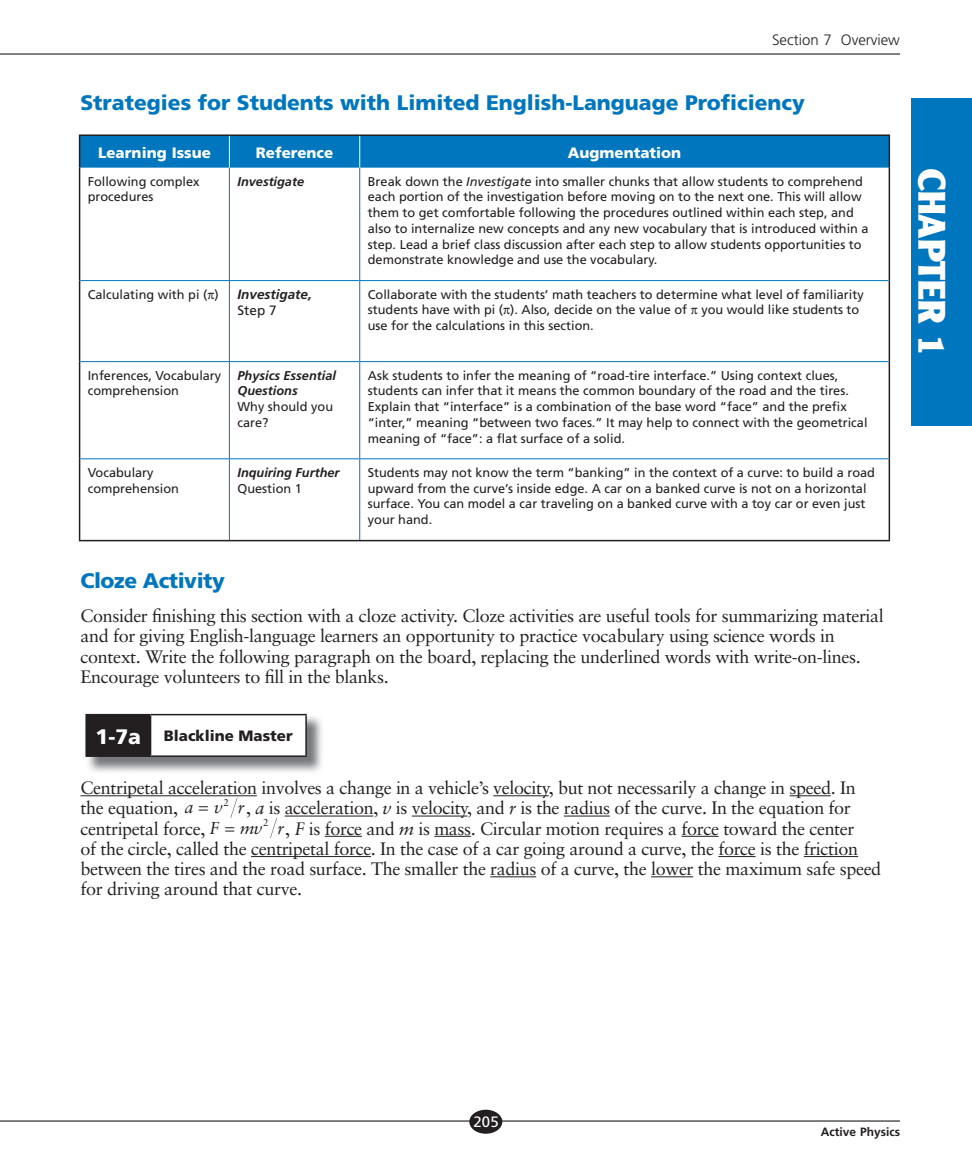
<style>
.page{position:relative;width:972px;height:1175px;background:#fff}
.page>*{position:absolute;margin:0;border:0;box-sizing:border-box;transform-origin:0 0}
.t1{font:900 37.5px "Clearface Gothic LH";color:#fff}
.t2{font:900 21px "Frutiger";color:#0076be}
.t3{font:900 21px "Frutiger";letter-spacing:-.02em;color:#0076be}
.t4{font:18px/20.2px "Sabon";letter-spacing:-.02em;color:#231f20}
.t5{font:900 15px "Frutiger";color:#fff}
.t6{font:900 15px "Frutiger";color:#231f20}
.t7{font:300 15px "Frutiger";color:#231f20}
.t8{font:15px "Frutiger";color:#fff}
.t9{font:italic 700 13.5px "Frutiger";color:#231f20}
.t10{font:13.5px "Frutiger";color:#231f20}
.t11{font:12.75px/15.8px "Frutiger";color:#231f20}
.t12{font:italic 700 12.75px/15.8px "Frutiger";color:#231f20}
.t13{font:700 12px "Frutiger";color:#231f20}
.t14{font:10.05px "Sabon";color:#231f20}
.s1{font-style:italic}
.s2{font-size:21px;color:#fff}
.s3{font-style:italic;font-size:17.25px}
</style>
<div class="page">
<hr style="left:80px;top:795px;width:177px;height:1px;background:#231f20">
<hr style="left:493px;top:795px;width:56px;height:1px;background:#231f20">
<hr style="left:790px;top:795px;width:41px;height:1px;background:#231f20">
<hr style="left:285px;top:815px;width:88px;height:1px;background:#231f20">
<hr style="left:412px;top:815px;width:55px;height:1px;background:#231f20">
<hr style="left:564px;top:815px;width:46px;height:1px;background:#231f20">
<hr style="left:325px;top:836px;width:37px;height:1px;background:#231f20">
<hr style="left:434px;top:836px;width:37px;height:1px;background:#231f20">
<hr style="left:682px;top:836px;width:37px;height:1px;background:#231f20">
<hr style="left:251px;top:856px;width:120px;height:1px;background:#231f20">
<hr style="left:718px;top:856px;width:38px;height:1px;background:#231f20">
<hr style="left:804px;top:856px;width:54px;height:1px;background:#231f20">
<hr style="left:490px;top:876px;width:46px;height:1px;background:#231f20">
<hr style="left:651px;top:876px;width:42px;height:1px;background:#231f20">
<img style="left:88px;top:716px;width:234px;height:56px">
<div style="left:86px;top:714px;width:65px;height:42px;background:#231f20"></div>
<div style="left:151px;top:714px;width:155px;height:42px;background:#fff"></div>
<hr style="left:85px;top:714px;width:66px;height:1px;background:#231f20">
<hr style="left:85px;top:715px;width:2px;height:40px;background:#231f20">
<hr style="left:151px;top:714px;width:156px;height:1px;background:#231f20">
<hr style="left:305px;top:715px;width:2px;height:40px;background:#231f20">
<hr style="left:85px;top:755px;width:222px;height:2px;background:#231f20">
<svg style="left:231px;top:798px;width:6px;height:19px"></svg>
<svg style="left:270px;top:817px;width:7px;height:21px"></svg>
<hr style="left:0;top:1120px;width:900px;height:1px;background:#000">
<hr style="left:0;top:54px;width:900px;height:1px;background:#000">
<div style="left:469px;top:1109px;width:33px;height:24px;background:#231f20;border-radius:50%"></div>
<div style="left:911px;top:99px;width:61px;height:327px;background:#0076be"></div>
<div style="left:80px;top:136px;width:809px;height:32px;background:#0076be"></div>
<hr style="left:889px;top:136px;width:1px;height:32px;background:#231f20">
<hr style="left:79px;top:168px;width:1px;height:112px;background:#231f20">
<hr style="left:889px;top:168px;width:1px;height:112px;background:#231f20">
<hr style="left:79px;top:280px;width:1px;height:81px;background:#231f20">
<hr style="left:889px;top:280px;width:1px;height:81px;background:#231f20">
<hr style="left:79px;top:361px;width:1px;height:98px;background:#231f20">
<hr style="left:889px;top:361px;width:1px;height:98px;background:#231f20">
<hr style="left:79px;top:134px;width:150px;height:2px;background:#231f20">
<hr style="left:79px;top:136px;width:1px;height:32px;background:#231f20">
<hr style="left:229px;top:134px;width:131px;height:2px;background:#231f20">
<hr style="left:229px;top:136px;width:1px;height:32px;background:#fff">
<hr style="left:360px;top:134px;width:530px;height:2px;background:#231f20">
<hr style="left:359px;top:136px;width:1px;height:32px;background:#fff">
<hr style="left:229px;top:168px;width:1px;height:112px;background:#0076be">
<hr style="left:359px;top:168px;width:1px;height:112px;background:#0076be">
<hr style="left:80px;top:280px;width:280px;height:1px;background:#0076be">
<hr style="left:229px;top:281px;width:1px;height:80px;background:#0076be">
<hr style="left:360px;top:280px;width:529px;height:1px;background:#0076be">
<hr style="left:359px;top:281px;width:1px;height:80px;background:#0076be">
<hr style="left:80px;top:361px;width:280px;height:1px;background:#0076be">
<hr style="left:229px;top:362px;width:1px;height:96px;background:#0076be">
<hr style="left:360px;top:361px;width:529px;height:1px;background:#0076be">
<hr style="left:359px;top:362px;width:1px;height:96px;background:#0076be">
<hr style="left:80px;top:458px;width:280px;height:1px;background:#0076be">
<hr style="left:229px;top:459px;width:1px;height:81px;background:#0076be">
<hr style="left:360px;top:458px;width:529px;height:1px;background:#0076be">
<hr style="left:359px;top:459px;width:1px;height:81px;background:#0076be">
<hr style="left:79px;top:459px;width:1px;height:81px;background:#231f20">
<hr style="left:889px;top:459px;width:1px;height:81px;background:#231f20">
<hr style="left:79px;top:540px;width:811px;height:1px;background:#231f20">
<p class="t7" style="left:772px;top:34px;width:129px">Section 7 Overview</p>
<h2 class="t2" style="left:80px;top:95px;width:726px">Strategies for Students with Limited English-Language Proficiency</h2>
<p class="t5" style="left:98px;top:146px;width:114px">Learning Issue</p>
<p class="t5" style="left:256px;top:146px;width:79px">Reference</p>
<p class="t5" style="left:568px;top:146px;width:115px">Augmentation</p>
<p class="t11" style="left:88px;top:174px;width:113px">Following complex procedures</p>
<p class="t12" style="left:238px;top:174px;width:68px">Investigate</p>
<p class="t11" style="left:368px;top:174px;width:502px">Break down the <span class="s1">Investigate</span> into smaller chunks that allow students to comprehend each portion of the investigation before moving on to the next one. This will allow them to get comfortable following the procedures outlined within each step, and also to internalize new concepts and any new vocabulary that is introduced within a step. Lead a brief class discussion after each step to allow students opportunities to demonstrate knowledge and use the vocabulary.</p>
<p class="t11" style="left:88px;top:287px;width:132px">Calculating with pi ( )</p>
<p class="t9" style="left:238px;top:289px;width:76px">Investigate,</p>
<p class="t10" style="left:238px;top:305px;width:41px">Step 7</p>
<p class="t11" style="left:368px;top:287px;width:497px">Collaborate with the students’ math teachers to determine what level of familiarity students have with pi ( ). Also, decide on the value of you would like students to use for the calculations in this section.</p>
<p class="t11" style="left:88px;top:368px;width:135px">Inferences, Vocabulary comprehension</p>
<p class="t12" style="left:238px;top:368px;width:100px">Physics Essential<br>Questions</p>
<p class="t11" style="left:238px;top:400px;width:97px">Why should you care?</p>
<p class="t11" style="left:88px;top:465px;width:93px">Vocabulary comprehension</p>
<p class="t12" style="left:238px;top:465px;width:104px">Inquiring Further</p>
<p class="t11" style="left:238px;top:481px;width:66px">Question 1</p>
<p class="t11" style="left:368px;top:368px;width:501px">Ask students to infer the meaning of “road-tire interface.” Using context clues, students can infer that it means the common boundary of the road and the tires.<br>Explain that “interface” is a combination of the base word “face” and the prefix “inter,” meaning “between two faces.” It may help to connect with the geometrical meaning of “face”: a flat surface of a solid.</p>
<p class="t11" style="left:368px;top:465px;width:509px">Students may not know the term “banking” in the context of a curve: to build a road upward from the curve’s inside edge. A car on a banked curve is not on a horizontal surface. You can model a car traveling on a banked curve with a toy car or even just your hand.</p>
<h2 class="t3" style="left:80px;top:572px;width:146px">Cloze Activity</h2>
<p class="t4" style="left:80px;top:607px;width:805px">Consider finishing this section with a cloze activity. Cloze activities are useful tools for summarizing material and for giving English-language learners an opportunity to practice vocabulary using science words in context. Write the following paragraph on the board, replacing the underlined words with write-on-lines.<br>Encourage volunteers to fill in the blanks.</p>
<p class="t6" style="left:96px;top:730px;width:199px"><span class="s2">1-7a</span> Blackline Master</p>
<h3 class="t4" style="left:80px;top:779px;width:777px">Centripetal acceleration involves a change in a vehicle’s velocity, but not necessarily a change in speed. In the equation, <span class="s3">a v r</span>, <span class="s1">a</span> is acceleration, <span class="s1">v</span> is velocity, and <span class="s1">r</span> is the radius of the curve. In the equation for</h3>
<p class="t14" style="left:224px;top:798px;width:7px">2</p>
<h3 class="t4" style="left:80px;top:819px;width:776px">centripetal force, <span class="s3">F mv r</span>, <span class="s1">F</span> is force and <span class="s1">m</span> is mass. Circular motion requires a force toward the center</h3>
<p class="t14" style="left:263px;top:818px;width:7px">2</p>
<p class="t4" style="left:80px;top:840px;width:802px">of the circle, called the centripetal force. In the case of a car going around a curve, the force is the friction between the tires and the road surface. The smaller the radius of a curve, the lower the maximum safe speed for driving around that curve.</p>
<h1 class="t1" style="left:945px;top:168px;width:190px;rotate:90deg">CHAPTER 1</h1>
<p class="t8" style="left:474px;top:1115px;width:27px">205</p>
<p class="t13" style="left:821px;top:1127px;width:81px">Active Physics</p>
</div>
